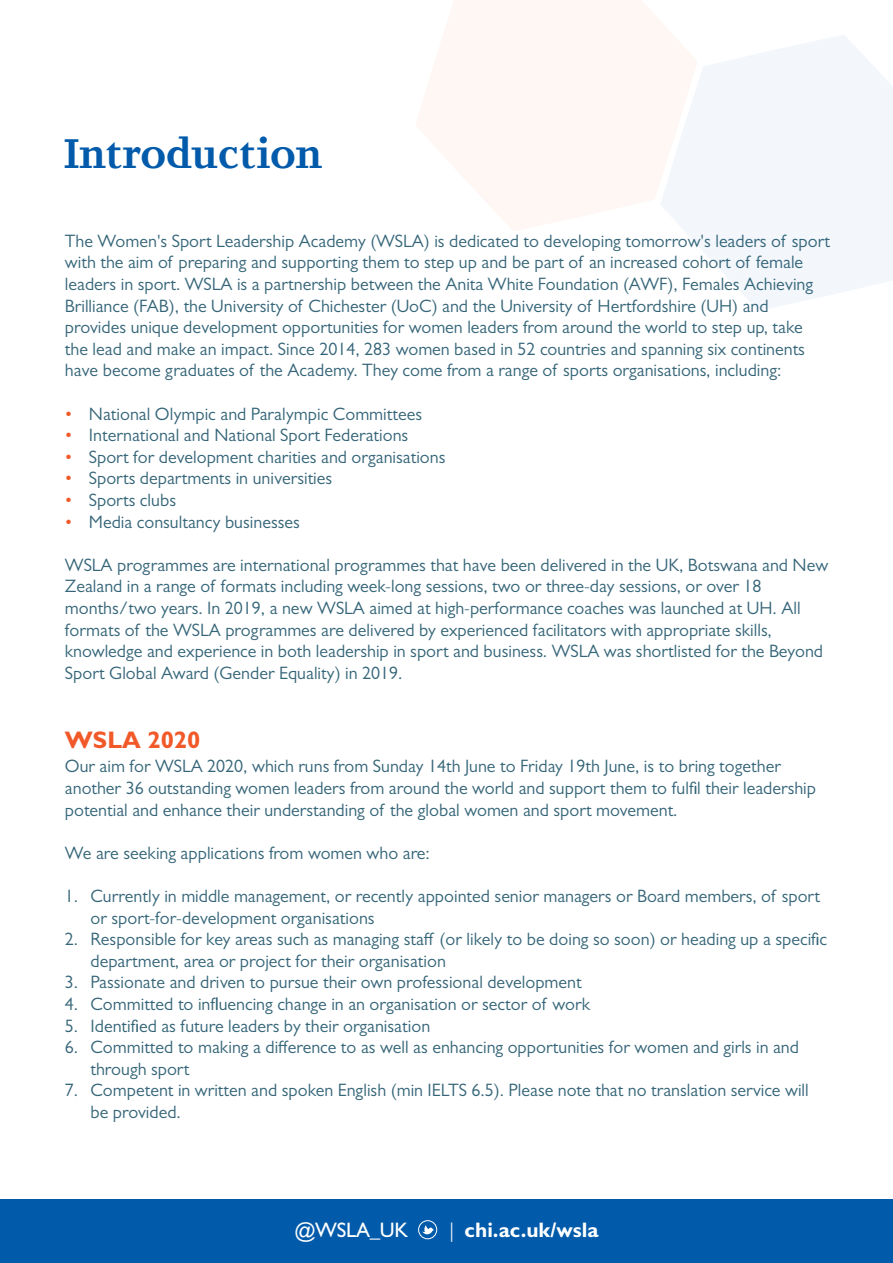
<style>
.page{position:relative;width:893px;height:1263px;background:#fff}
.page>*{position:absolute;margin:0;border:0;box-sizing:border-box;transform-origin:0 0}
.t1{font:700 48px "Joanna MT Std";color:#015aaa}
.t2{font:700 24px "Gill Sans MT Std";color:#f15929}
.t3{font:700 21px "Gill Sans MT Std";color:#fff}
.t4{font:500 21px "Gill Sans MT Std";letter-spacing:-.015em;color:#fff}
.t5{font:18px/21.6px "Gill Sans MT Std";color:#356578}
.s1{color:#f15929}
.s2{font-weight:300}
</style>
<div class="page">
<div style="left:0;top:1199px;width:893px;height:64px;background:#015aaa"></div>
<div style="left:418px;top:1220px;width:19px;height:19px;border:1px solid #fff;border-radius:50%"></div>
<svg style="left:422px;top:1225px;width:12px;height:10px"></svg>
<svg style="left:686px;top:35px;width:207px;height:275px;fill:#f3f7fb"></svg>
<svg style="left:416px;top:0;width:282px;height:232px;fill:#fef7f4"></svg>
<p class="t1" style="left:64px;top:134px;width:260px">Introduction</p>
<p class="t5" style="left:65px;top:232px;width:767px">The Women's Sport Leadership Academy (WSLA) is dedicated to developing tomorrow's leaders of sport with the aim of preparing and supporting them to step up and be part of an increased cohort of female leaders in sport. WSLA is a partnership between the Anita White Foundation (AWF), Females Achieving Brilliance (FAB), the University of Chichester (UoC) and the University of Hertfordshire (UH) and provides unique development opportunities for women leaders from around the world to step up, take the lead and make an impact. Since 2014, 283 women based in 52 countries and spanning six continents have become graduates of the Academy. They come from a range of sports organisations, including:</p>
<p class="t5" style="left:65px;top:405px;width:359px"><span class="s1">•</span> National Olympic and Paralympic Committees</p>
<p class="t5" style="left:65px;top:426px;width:345px"><span class="s1">•</span> International and National Sport Federations</p>
<p class="t5" style="left:65px;top:448px;width:382px"><span class="s1">•</span> Sport for development charities and organisations</p>
<p class="t5" style="left:65px;top:469px;width:269px"><span class="s1">•</span> Sports departments in universities</p>
<p class="t5" style="left:65px;top:491px;width:113px"><span class="s1">•</span> Sports clubs</p>
<p class="t5" style="left:65px;top:513px;width:236px"><span class="s1">•</span> Media consultancy businesses</p>
<p class="t5" style="left:65px;top:556px;width:765px">WSLA programmes are international programmes that have been delivered in the UK, Botswana and New Zealand in a range of formats including week-long sessions, two or three-day sessions, or over 18 months/two years. In 2019, a new WSLA aimed at high-performance coaches was launched at UH. All formats of the WSLA programmes are delivered by experienced facilitators with appropriate skills, knowledge and experience in both leadership in sport and business. WSLA was shortlisted for the Beyond Sport Global Award (Gender Equality) in 2019.</p>
<p class="t2" style="left:65px;top:731px;width:137px">WSLA 2020</p>
<p class="t5" style="left:65px;top:757px;width:753px">Our aim for WSLA 2020, which runs from Sunday 14th June to Friday 19th June, is to bring together another 36 outstanding women leaders from around the world and support them to fulfil their leadership potential and enhance their understanding of the global women and sport movement.</p>
<p class="t5" style="left:65px;top:844px;width:366px">We are seeking applications from women who are:</p>
<p class="t5" style="left:90px;top:887px;width:731px;text-indent:-26px">1. Currently in middle management, or recently appointed senior managers or Board members, of sport or sport-for-development organisations</p>
<p class="t5" style="left:90px;top:930px;width:738px;text-indent:-26px">2. Responsible for key areas such as managing staff (or likely to be doing so soon) or heading up a specific department, area or project for their organisation</p>
<p class="t5" style="left:65px;top:973px;width:518px">3. Passionate and driven to pursue their own professional development</p>
<p class="t5" style="left:65px;top:995px;width:526px">4. Committed to influencing change in an organisation or sector of work</p>
<p class="t5" style="left:65px;top:1017px;width:367px">5. Identified as future leaders by their organisation</p>
<p class="t5" style="left:90px;top:1038px;width:710px;text-indent:-26px">6. Committed to making a difference to as well as enhancing opportunities for women and girls in and through sport</p>
<p class="t5" style="left:90px;top:1081px;width:720px;text-indent:-26px">7. Competent in written and spoken English (min IELTS 6.5). Please note that no translation service will be provided.</p>
<p class="t4" style="left:294px;top:1217px;width:115px">@WSLA_UK</p>
<p class="t3" style="left:449px;top:1222px;width:151px"><span class="s2">|</span> chi.ac.uk/wsla</p>
</div>
